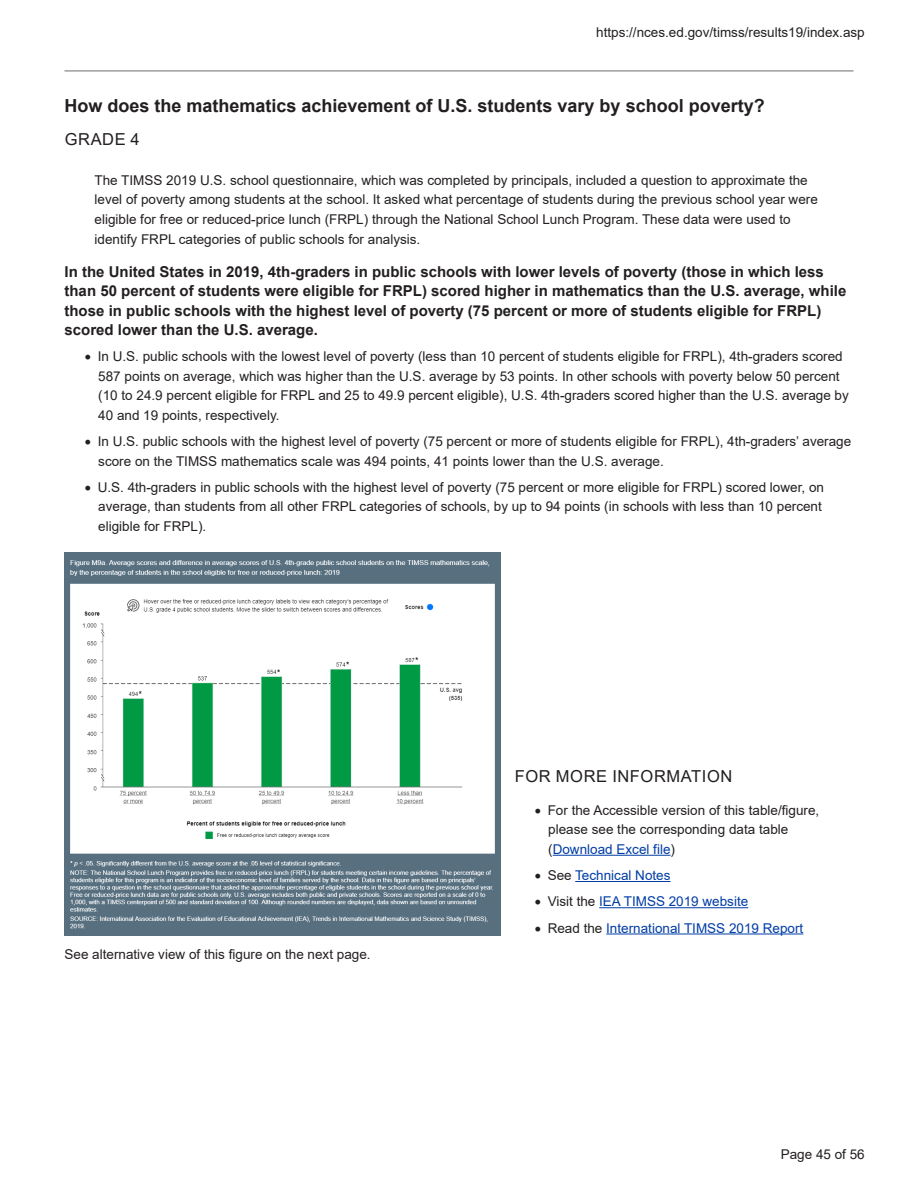
<style>
.page{position:relative;width:918px;height:1188px;background:#fff}
.page>*{position:absolute;margin:0;border:0;box-sizing:border-box;transform-origin:0 0}
.t1{font:700 18px "Arial";color:#231f20}
.t2{font:16.5px "Arial";letter-spacing:.035em;color:#231f20}
.Pullquote{font:700 15px/19.5px "Arial";color:#231f20}
.t3{font:13.5px/19.5px "Arial";color:#231f20}
.t4{font:13.5px "Arial";color:#003da5}
.s1{color:#003da5}
.s2{color:#231f20}
</style>
<div class="page">
<hr style="left:64px;top:71px;width:790px;height:1px;background:#6c6d70">
<img style="left:64px;top:552px;width:437px;height:384px">
<hr style="left:553px;top:855px;width:118px;height:1px;background:#003da5">
<hr style="left:575px;top:881px;width:96px;height:1px;background:#003da5">
<hr style="left:599px;top:907px;width:149px;height:1px;background:#003da5">
<hr style="left:606px;top:933px;width:197px;height:1px;background:#003da5">
<p class="t3" style="left:596px;top:23px;width:270px">https://nces.ed.gov/timss/results19/index.asp</p>
<h3 class="t1" style="left:64px;top:93px;width:702px">How does the mathematics achievement of U.S. students vary by school poverty?</h3>
<h4 class="t2" style="left:65px;top:128px;width:77px">GRADE 4</h4>
<p class="t3" style="left:94px;top:170px;width:725px">The TIMSS 2019 U.S. school questionnaire, which was completed by principals, included a question to approximate the level of poverty among students at the school. It asked what percentage of students during the previous school year were eligible for free or reduced-price lunch (FRPL) through the National School Lunch Program. These data were used to identify FRPL categories of public schools for analysis.</p>
<p class="Pullquote" style="left:64px;top:262px;width:783px">In the United States in 2019, 4th-graders in public schools with lower levels of poverty (those in which less than 50 percent of students were eligible for FRPL) scored higher in mathematics than the U.S. average, while those in public schools with the highest level of poverty (75 percent or more of students eligible for FRPL) scored lower than the U.S. average.</p>
<p class="t3" style="left:98px;top:347px;width:752px;text-indent:-14px">• In U.S. public schools with the lowest level of poverty (less than 10 percent of students eligible for FRPL), 4th-graders scored 587 points on average, which was higher than the U.S. average by 53 points. In other schools with poverty below 50 percent (10 to 24.9 percent eligible for FRPL and 25 to 49.9 percent eligible), U.S. 4th-graders scored higher than the U.S. average by 40 and 19 points, respectively.</p>
<p class="t3" style="left:98px;top:432px;width:755px;text-indent:-14px">• In U.S. public schools with the highest level of poverty (75 percent or more of students eligible for FRPL), 4th-graders’ average score on the TIMSS mathematics scale was 494 points, 41 points lower than the U.S. average.</p>
<p class="t3" style="left:98px;top:477px;width:727px;text-indent:-14px">• U.S. 4th-graders in public schools with the highest level of poverty (75 percent or more eligible for FRPL) scored lower, on average, than students from all other FRPL categories of schools, by up to 94 points (in schools with less than 10 percent eligible for FRPL).</p>
<p class="t3" style="left:65px;top:945px;width:308px">See alternative view of this figure on the next page.</p>
<h4 class="t2" style="left:515px;top:765px;width:219px">FOR MORE INFORMATION</h4>
<p class="t3" style="left:548px;top:800px;width:273px;text-indent:-14px">• For the Accessible version of this table/figure, please see the corresponding data table (<span class="s1">Download Excel file</span>)</p>
<p class="t4" style="left:535px;top:866px;width:137px"><span class="s2">• See</span> Technical Notes</p>
<p class="t4" style="left:535px;top:892px;width:215px"><span class="s2">• Visit the</span> IEA TIMSS 2019 website</p>
<p class="t4" style="left:535px;top:918px;width:270px"><span class="s2">• Read the</span> International TIMSS 2019 Report</p>
<p class="t3" style="left:781px;top:1145px;width:86px">Page 45 of 56</p>
</div>
